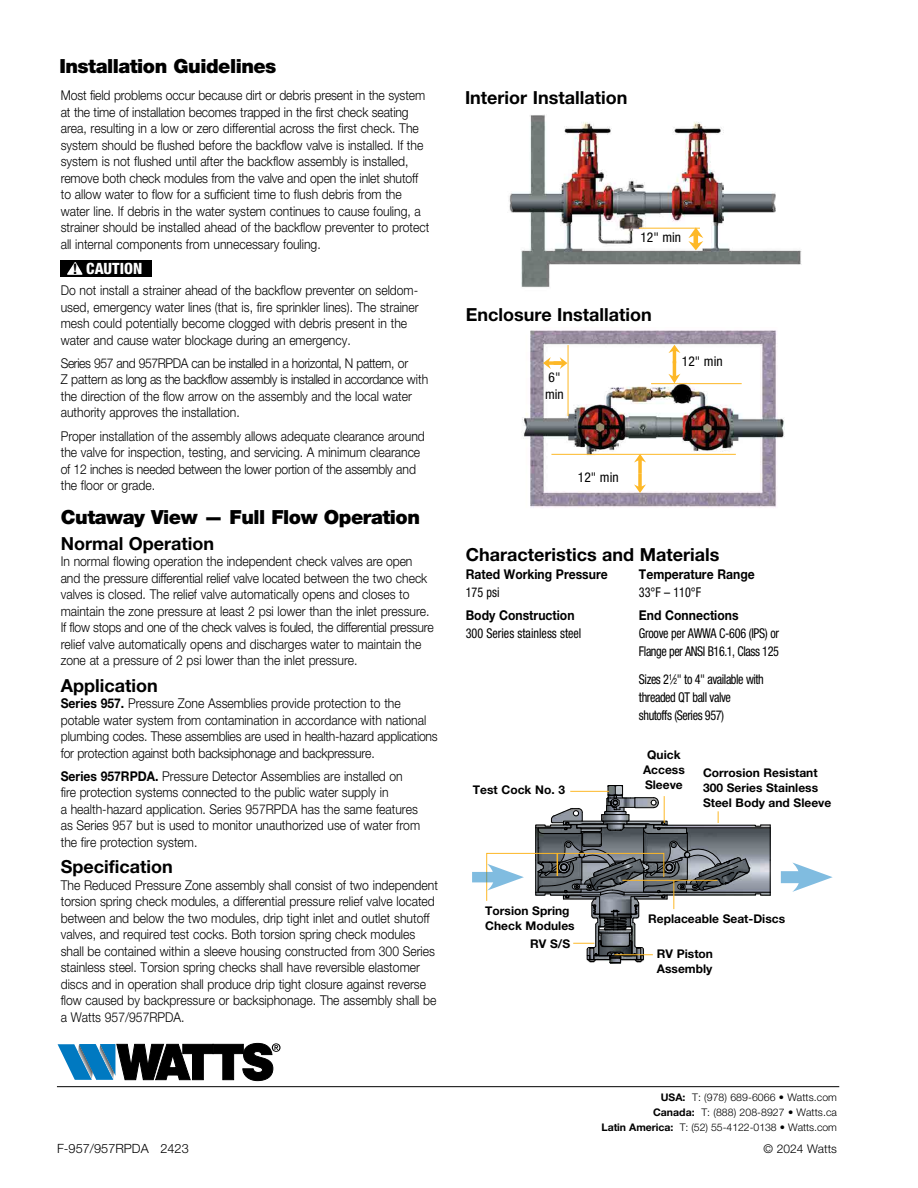
<style>
.page{position:relative;width:918px;height:1188px;background:#fff}
.page>*{position:absolute;margin:0;border:0;box-sizing:border-box;transform-origin:0 0}
.t1{font:900 19.5px "Helvetica Neue LT Std";letter-spacing:-.025em;color:#000}
.t2{font:700 18px "Helvetica Neue LT Std";color:#000}
.t3{font:800 condensed 15.6px "Helvetica Neue LT Std";color:#fff}
.t4{font:300 13.5px/16.5px "Helvetica Neue LT Std";color:#000;scale:.9 1}
.t5{font:300 13.5px/16.5px "Helvetica Neue LT Std";letter-spacing:-.03em;color:#000;scale:.9 1}
.t6{font:condensed 13.5px/18px "Helvetica Neue LT Std";letter-spacing:-.035em;color:#000;scale:.9 1}
.t7{font:700 13.5px "Helvetica Neue LT Std";color:#000;scale:.9 1}
.t8{font:condensed 13.5px/17.2px "Helvetica Neue LT Std";letter-spacing:-.035em;color:#000}
.t9{font:condensed 13.5px "Helvetica Neue LT Std";color:#000;scale:.9 1}
.t10{font:300 12.75px "Helvetica Neue LT Std";color:#000}
.t11{font:700 12px/15px "Helvetica Neue LT Std";color:#000}
.t12{font:300 12px "Helvetica Neue LT Std";color:#000}
.t13{font:300 10.5px/15px "Helvetica Neue LT Std";letter-spacing:.005em;color:#000;text-align:right}
.s1{font-weight:700;font-stretch:normal;font-size:14.55px;color:#000}
.s2{font-weight:700}
.s3{font-size:8.4px}
</style>
<div class="page">
<div style="left:61px;top:260px;width:91px;height:16px;background:#000"></div>
<svg style="left:67px;top:262px;width:16px;height:13px"></svg>
<img style="left:522px;top:330px;width:262px;height:178px">
<hr style="left:551px;top:454px;width:185px;height:1px;background:#fdb827">
<svg style="left:634px;top:454px;width:12px;height:39px"></svg>
<hr style="left:568px;top:345px;width:1px;height:71px;background:#fdb827">
<svg style="left:543px;top:357px;width:24px;height:12px"></svg>
<hr style="left:651px;top:383px;width:91px;height:1px;background:#fdb827">
<svg style="left:668px;top:345px;width:12px;height:38px"></svg>
<img style="left:508px;top:115px;width:294px;height:172px">
<hr style="left:639px;top:228px;width:61px;height:1px;background:#fdb827">
<svg style="left:688px;top:227px;width:15px;height:23px"></svg>
<div style="left:781px;top:871px;width:28px;height:12px;background:#80bce0"></div>
<svg style="left:792px;top:862px;width:41px;height:30px"></svg>
<div style="left:472px;top:872px;width:31px;height:10px;background:#80bce0"></div>
<svg style="left:486px;top:785px;width:285px;height:179px"></svg>
<svg style="left:58px;top:1043px;width:223px;height:38px"></svg>
<hr style="left:57px;top:1086px;width:782px;height:1px;background:#000">
<h1 class="t1" style="left:59px;top:55px;width:219px">Installation Guidelines</h1>
<p class="t4" style="left:61px;top:87px;width:411px">Most field problems occur because dirt or debris present in the system at the time of installation becomes trapped in the first check seating area, resulting in a low or zero differential across the first check. The system should be flushed before the backflow valve is installed. If the system is not flushed until after the backflow assembly is installed, remove both check modules from the valve and open the inlet shutoff to allow water to flow for a sufficient time to flush debris from the water line. If debris in the water system continues to cause fouling, a strainer should be installed ahead of the backflow preventer to protect all internal components from unnecessary fouling.</p>
<p class="t3" style="left:73px;top:259px;width:71px"><span class="s1">!</span> CAUTION</p>
<p class="t4" style="left:61px;top:282px;width:399px">Do not install a strainer ahead of the backflow preventer on seldom&shy;used, emergency water lines (that is, fire sprinkler lines). The strainer mesh could potentially become clogged with debris present in the water and cause water blockage during an emergency.</p>
<p class="t5" style="left:61px;top:354px;width:410px">Series 957 and 957RPDA can be installed in a horizontal, N pattern, or<br>Z pattern as long as the backflow assembly is installed in accordance with the direction of the flow arrow on the assembly and the local water authority approves the installation.</p>
<p class="t4" style="left:61px;top:427px;width:406px">Proper installation of the assembly allows adequate clearance around the valve for inspection, testing, and servicing. A minimum clearance of 12 inches is needed between the lower portion of the assembly and the floor or grade.</p>
<h1 class="t1" style="left:61px;top:505px;width:361px">Cutaway View — Full Flow Operation</h1>
<h2 class="t2" style="left:61px;top:532px;width:155px">Normal Operation</h2>
<p class="t4" style="left:61px;top:553px;width:416px">In normal flowing operation the independent check valves are open and the pressure differential relief valve located between the two check valves is closed. The relief valve automatically opens and closes to maintain the zone pressure at least 2 psi lower than the inlet pressure.<br>If flow stops and one of the check valves is fouled, the differential pressure relief valve automatically opens and discharges water to maintain the zone at a pressure of 2 psi lower than the inlet pressure.</p>
<h2 class="t2" style="left:61px;top:674px;width:98px">Application</h2>
<p class="t4" style="left:61px;top:695px;width:420px"><span class="s2">Series 957.</span> Pressure Zone Assemblies provide protection to the potable water system from contamination in accordance with national plumbing codes. These assemblies are used in health-hazard applications for protection against both backsiphonage and backpressure.</p>
<p class="t4" style="left:61px;top:767px;width:401px"><span class="s2">Series 957RPDA.</span> Pressure Detector Assemblies are installed on fire protection systems connected to the public water supply in<br>a health-hazard application. Series 957RPDA has the same features as Series 957 but is used to monitor unauthorized use of water from the fire protection system.</p>
<h2 class="t2" style="left:61px;top:855px;width:113px">Specification</h2>
<p class="t4" style="left:61px;top:876px;width:421px">The Reduced Pressure Zone assembly shall consist of two independent torsion spring check modules, a differential pressure relief valve located between and below the two modules, drip tight inlet and outlet shutoff valves, and required test cocks. Both torsion spring check modules shall be contained within a sleeve housing constructed from 300 Series stainless steel. Torsion spring checks shall have reversible elastomer discs and in operation shall produce drip tight closure against reverse flow caused by backpressure or backsiphonage. The assembly shall be a Watts 957/957RPDA.</p>
<h2 class="t2" style="left:465px;top:86px;width:164px">Interior Installation</h2>
<p class="t8" style="left:640px;top:228px;width:42px">12" min</p>
<h2 class="t2" style="left:466px;top:304px;width:188px">Enclosure Installation</h2>
<p class="t8" style="left:545px;top:368px;width:20px">6" min</p>
<p class="t8" style="left:578px;top:468px;width:42px">12" min</p>
<p class="t8" style="left:682px;top:353px;width:42px">12" min</p>
<h2 class="t2" style="left:466px;top:544px;width:255px">Characteristics and Materials</h2>
<p class="t7" style="left:466px;top:566px;width:159px">Rated Working Pressure</p>
<p class="t7" style="left:639px;top:566px;width:130px">Temperature Range</p>
<p class="t6" style="left:466px;top:583px;width:39px">175 psi</p>
<p class="t6" style="left:639px;top:583px;width:71px">33°F – 110°F</p>
<p class="t7" style="left:466px;top:607px;width:122px">Body Construction</p>
<p class="t7" style="left:639px;top:607px;width:112px">End Connections</p>
<p class="t9" style="left:466px;top:625px;width:130px">300 Series stainless steel</p>
<p class="t6" style="left:639px;top:624px;width:157px">Groove per AWWA C-606 (IPS) or<br>Flange per ANSI B16.1, Class 125</p>
<p class="t6" style="left:639px;top:670px;width:140px">Sizes 2<sup>1</sup>⁄<span class="s3">2</span>" to 4" available with threaded QT ball valve shutoffs (Series 957)</p>
<p class="t11" style="left:473px;top:782px;width:94px">Test Cock No. 3</p>
<p class="t11" style="left:485px;top:903px;width:91px">Torsion Spring<br>Check Modules</p>
<p class="t11" style="left:530px;top:936px;width:41px">RV S/S</p>
<p class="t11" style="left:643px;top:747px;width:43px;text-align:center">Quick<br>Access<br>Sleeve</p>
<p class="t11" style="left:703px;top:765px;width:130px">Corrosion Resistant<br>300 Series Stainless<br>Steel Body and Sleeve</p>
<p class="t11" style="left:648px;top:911px;width:138px">Replaceable Seat-Discs</p>
<p class="t11" style="left:657px;top:946px;width:58px">RV Piston<br>Assembly</p>
<p class="t13" style="left:602px;top:1089px;width:237px"><span class="s2">USA:</span> T: (978) 689-6066 • Watts.com<br><span class="s2">Canada:</span> T: (888) 208-8927 • Watts.ca<br><span class="s2">Latin America:</span> T: (52) 55-4122-0138 • Watts.com</p>
<p class="t10" style="left:57px;top:1140px;width:133px">F-957/957RPDA 2423</p>
<p class="t12" style="left:763px;top:1141px;width:75px">© 2024 Watts</p>
</div>
